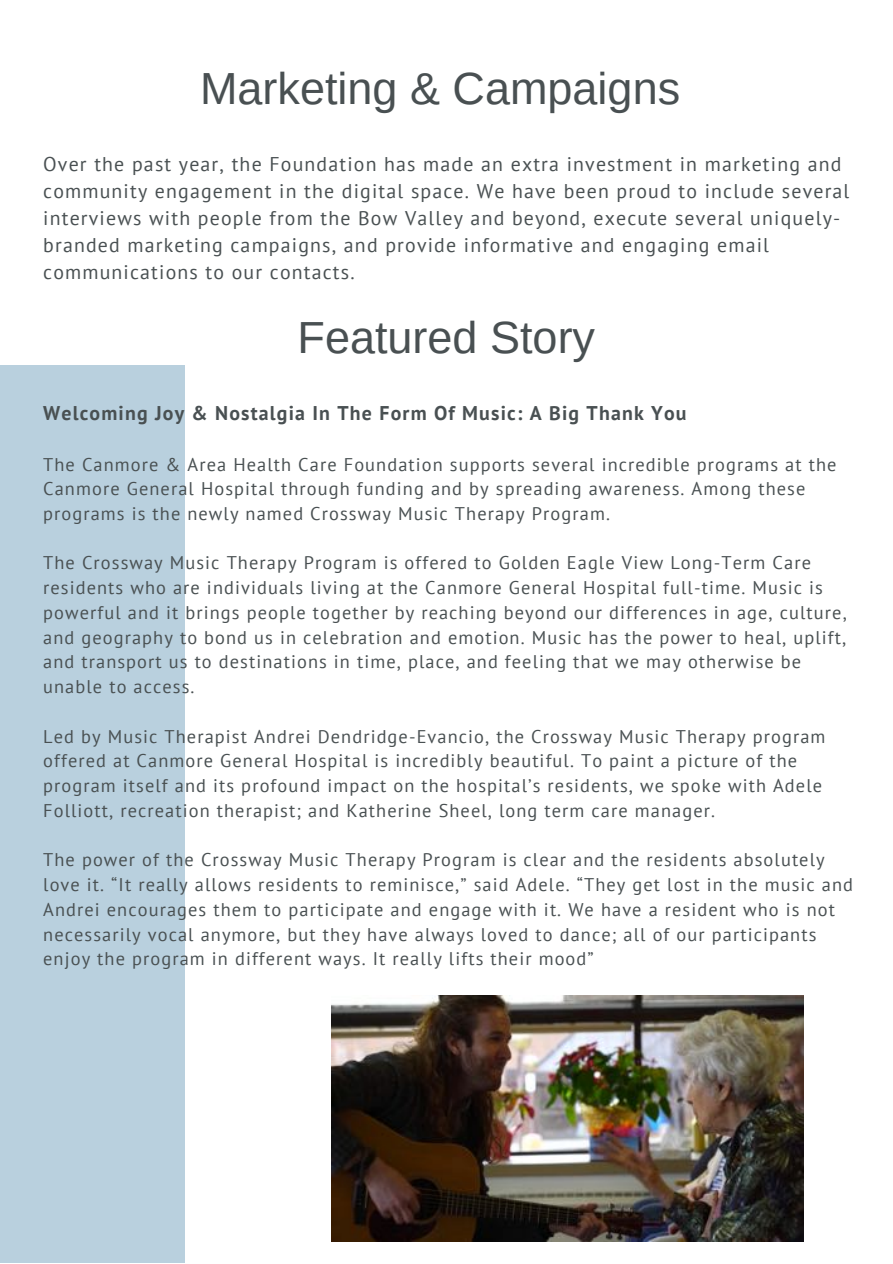
<style>
.page{position:relative;width:893px;height:1264px;background:#fff}
.page>*{position:absolute;margin:0;border:0;box-sizing:border-box;transform-origin:0 0}
.t1{font:45px "Arimo";color:#495052}
.t2{font:19.8px/27px "PT Sans";letter-spacing:.06em;color:#495052}
.t3{font:700 19.8px "PT Sans";letter-spacing:.06em;color:#495052}
.t4{font:18.3px/24.8px "PT Sans";letter-spacing:.06em;color:#495052}
</style>
<div class="page">
<div style="left:0;top:365px;width:184px;height:897px;background:#b9d0de"></div>
<img style="left:331px;top:995px;width:472px;height:246px">
<h1 class="t1" style="left:200px;top:63px;width:481px">Marketing &amp; Campaigns</h1>
<p class="t2" style="left:43px;top:150px;width:807px">Over the past year, the Foundation has made an extra investment in marketing and community engagement in the digital space. We have been proud to include several interviews with people from the Bow Valley and beyond, execute several uniquely&shy;branded marketing campaigns, and provide informative and engaging email communications to our contacts.</p>
<h1 class="t1" style="left:297px;top:312px;width:299px">Featured Story</h1>
<p class="t3" style="left:43px;top:400px;width:645px">Welcoming Joy &amp; Nostalgia In The Form Of Music: A Big Thank You</p>
<p class="t4" style="left:43px;top:451px;width:794px">The Canmore &amp; Area Health Care Foundation supports several incredible programs at the<br>Canmore General Hospital through funding and by spreading awareness. Among these programs is the newly named Crossway Music Therapy Program.</p>
<p class="t4" style="left:43px;top:550px;width:805px">The Crossway Music Therapy Program is offered to Golden Eagle View Long-Term Care residents who are individuals living at the Canmore General Hospital full-time. Music is powerful and it brings people together by reaching beyond our differences in age, culture, and geography to bond us in celebration and emotion. Music has the power to heal, uplift, and transport us to destinations in time, place, and feeling that we may otherwise be unable to access.</p>
<p class="t4" style="left:43px;top:723px;width:783px">Led by Music Therapist Andrei Dendridge-Evancio, the Crossway Music Therapy program offered at Canmore General Hospital is incredibly beautiful. To paint a picture of the program itself and its profound impact on the hospital’s residents, we spoke with Adele Folliott, recreation therapist; and Katherine Sheel, long term care manager.</p>
<p class="t4" style="left:43px;top:847px;width:811px">The power of the Crossway Music Therapy Program is clear and the residents absolutely love it. “It really allows residents to reminisce,” said Adele. “They get lost in the music and Andrei encourages them to participate and engage with it. We have a resident who is not necessarily vocal anymore, but they have always loved to dance; all of our participants enjoy the program in different ways. It really lifts their mood”</p>
</div>
